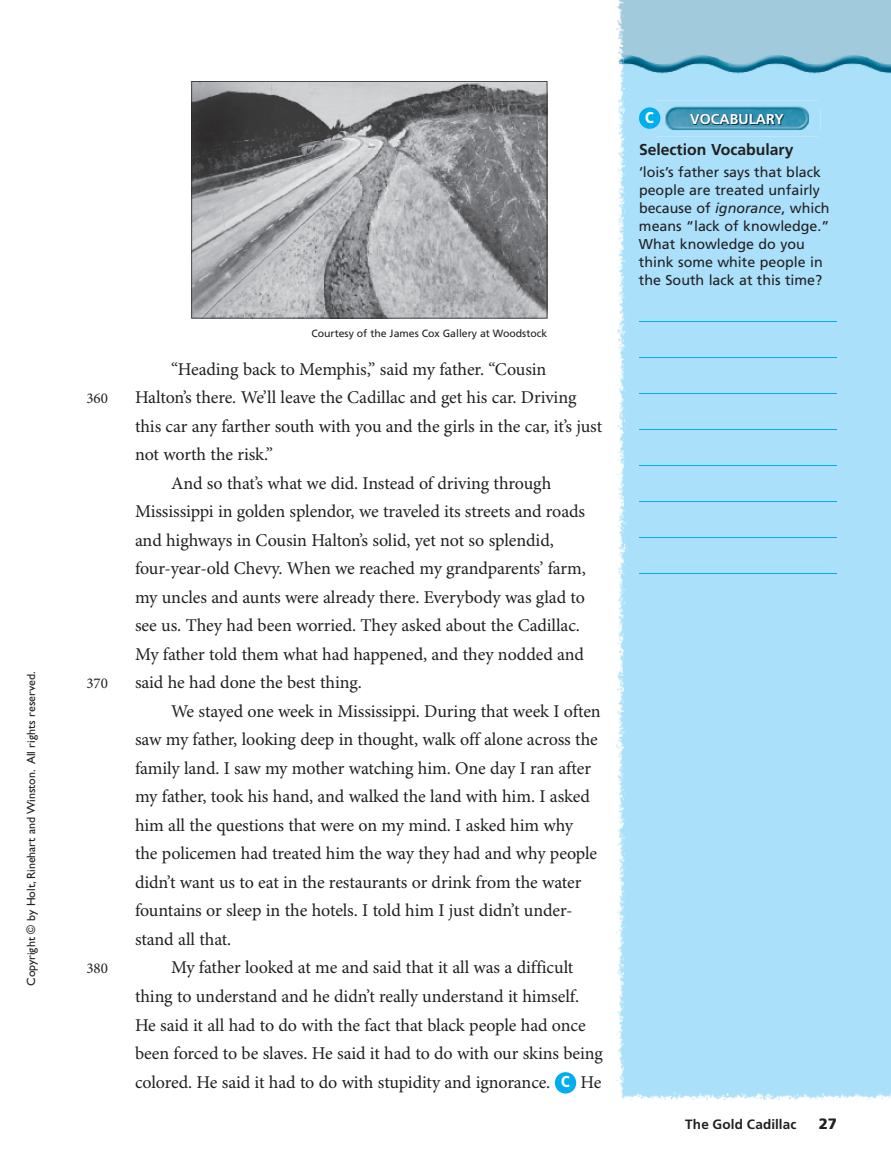
<style>
.page{position:relative;width:891px;height:1175px;background:#fff}
.page>*{position:absolute;margin:0;border:0;box-sizing:border-box;transform-origin:0 0}
.t1{font:18px "Minion Pro";letter-spacing:-.005em;color:#231f20}
.t2{font:700 15.75px "Frutiger LT Std";color:#231f20}
.t3{font:900 15.6px "Frutiger LT Std";color:#fff;scale:.82 1}
.t4{font:15px "Minion Pro";color:#231f20}
.t5{font:900 15px "Frutiger LT Std";color:#231f20}
.t6{font:14.25px/18px "Frutiger LT Std";color:#231f20}
.t7{font:700 14.25px "Frutiger LT Std";color:#fff}
.t8{font:700 13.5px "Frutiger LT Std";letter-spacing:.01em;color:#231f20}
.t9{font:12px "Gill Sans Std";color:#231f20}
.t10{font:10.5px "Frutiger LT Std";color:#231f20}
.s1{font-family:"Frutiger LT Std";font-weight:900;font-size:15.6px;color:#fff}
.s2{font-style:italic}
</style>
<div class="page">
<img style="left:616px;top:0;width:275px;height:1101px">
<div style="left:555px;top:1072px;width:21px;height:21px;background:#00aeef;border-radius:50%"></div>
<svg style="left:191px;top:81px;width:356px;height:237px;background:#949598"></svg>
<hr style="left:639px;top:321px;width:198px;height:1px;background:#00aeef">
<hr style="left:639px;top:357px;width:198px;height:1px;background:#00aeef">
<hr style="left:639px;top:393px;width:198px;height:1px;background:#00aeef">
<hr style="left:639px;top:429px;width:198px;height:1px;background:#00aeef">
<hr style="left:639px;top:465px;width:198px;height:1px;background:#00aeef">
<hr style="left:639px;top:501px;width:198px;height:1px;background:#00aeef">
<hr style="left:639px;top:537px;width:198px;height:1px;background:#00aeef">
<hr style="left:639px;top:573px;width:198px;height:1px;background:#00aeef">
<img style="left:656px;top:100px;width:162px;height:36px">
<img style="left:656px;top:110px;width:162px;height:20px">
<div style="left:639px;top:107px;width:21px;height:22px;background:#00aeef;border-radius:50%"></div>
<p class="t9" style="left:27px;top:985px;width:316px;rotate:-90deg">Copyright © by Holt, Rinehart and Winston. All rights reserved.</p>
<p class="t4" style="left:86px;top:392px;width:23px">360</p>
<p class="t4" style="left:86px;top:677px;width:23px">370</p>
<p class="t4" style="left:86px;top:962px;width:23px">380</p>
<p class="t10" style="left:311px;top:328px;width:237px">Courtesy of the James Cox Gallery at Woodstock</p>
<p class="t1" style="left:171px;top:362px;width:377px">“Heading back to Memphis,” said my father. “Cousin</p>
<p class="t1" style="left:135px;top:390px;width:443px">Halton’s there. We’ll leave the Cadillac and get his car. Driving</p>
<p class="t1" style="left:135px;top:419px;width:469px">this car any farther south with you and the girls in the car, it’s just</p>
<p class="t1" style="left:135px;top:447px;width:139px">not worth the risk.”</p>
<p class="t1" style="left:171px;top:476px;width:382px">And so that’s what we did. Instead of driving through</p>
<p class="t1" style="left:135px;top:504px;width:452px">Mississippi in golden splendor, we traveled its streets and roads</p>
<p class="t1" style="left:135px;top:533px;width:420px">and highways in Cousin Halton’s solid, yet not so splendid,</p>
<p class="t1" style="left:135px;top:561px;width:453px">four-year-old Chevy. When we reached my grandparents’ farm,</p>
<p class="t1" style="left:135px;top:590px;width:452px">my uncles and aunts were already there. Everybody was glad to</p>
<p class="t1" style="left:135px;top:618px;width:447px">see us. They had been worried. They asked about the Cadillac.</p>
<p class="t1" style="left:135px;top:647px;width:451px">My father told them what had happened, and they nodded and</p>
<p class="t1" style="left:135px;top:675px;width:228px">said he had done the best thing.</p>
<p class="t1" style="left:171px;top:704px;width:431px">We stayed one week in Mississippi. During that week I often</p>
<p class="t1" style="left:135px;top:732px;width:464px">saw my father, looking deep in thought, walk off alone across the</p>
<p class="t1" style="left:135px;top:761px;width:458px">family land. I saw my mother watching him. One day I ran after</p>
<p class="t1" style="left:135px;top:789px;width:457px">my father, took his hand, and walked the land with him. I asked</p>
<p class="t1" style="left:135px;top:818px;width:440px">him all the questions that were on my mind. I asked him why</p>
<p class="t1" style="left:135px;top:846px;width:464px">the policemen had treated him the way they had and why people</p>
<p class="t1" style="left:135px;top:875px;width:448px">didn’t want us to eat in the restaurants or drink from the water</p>
<p class="t1" style="left:135px;top:903px;width:439px">fountains or sleep in the hotels. I told him I just didn’t under-</p>
<p class="t1" style="left:135px;top:932px;width:98px">stand all that.</p>
<p class="t1" style="left:171px;top:960px;width:404px">My father looked at me and said that it all was a difficult</p>
<p class="t1" style="left:135px;top:989px;width:446px">thing to understand and he didn’t really understand it himself.</p>
<p class="t1" style="left:135px;top:1017px;width:452px">He said it all had to do with the fact that black people had once</p>
<p class="t1" style="left:135px;top:1046px;width:469px">been forced to be slaves. He said it had to do with our skins being</p>
<p class="t1" style="left:135px;top:1074px;width:468px">colored. He said it had to do with stupidity and ignorance. <span class="s1">C</span> He</p>
<p class="t3" style="left:645px;top:111px;width:12px">C</p>
<p class="t7" style="left:690px;top:113px;width:95px">VOCABULARY</p>
<p class="t2" style="left:639px;top:143px;width:156px">Selection Vocabulary</p>
<p class="t6" style="left:639px;top:165px;width:192px">‘lois’s father says that black people are treated unfairly because of <span class="s2">ignorance</span>, which means “lack of knowledge.”<br>What knowledge do you think some white people in the South lack at this time?</p>
<p class="t8" style="left:685px;top:1119px;width:113px">The Gold Cadillac</p>
<p class="t5" style="left:819px;top:1118px;width:20px">27</p>
</div>
